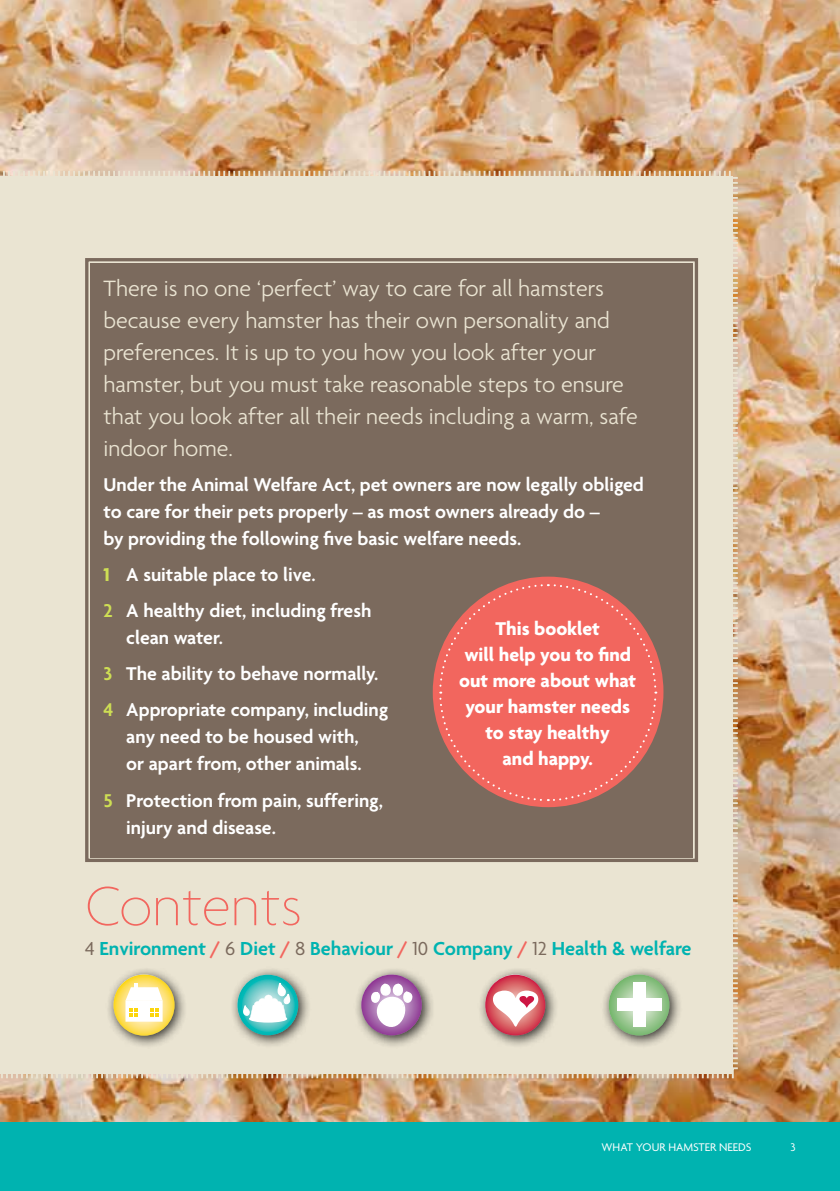
<style>
.page{position:relative;width:840px;height:1191px;background:#fff}
.page>*{position:absolute;margin:0;border:0;box-sizing:border-box;transform-origin:0 0}
.t1{font:100 60px "Agenda";color:#f2665e}
.t2{font:59.2px "Monotype Sorts";color:#fff}
.t3{font:300 24px/32px "Agenda";color:#eae4d2}
.t4{font:600 20.4px "Agenda";color:#00b3b0}
.t5{font:600 20px/27px "Agenda";color:#fff}
.t6{font:700 20px/26px "Agenda";color:#fff;text-align:center}
.t7{font:12px "Agenda";color:#fff}
.s1{font-weight:700;color:#cede54}
.s2{color:#cede54}
.s3{font-weight:400;color:#7b6a5d}
.s4{color:#f2665e}
</style>
<div class="page">
<img style="left:0;top:0;width:839px;height:1123px">
<div style="left:0;top:169px;width:739px;height:911px;background:#eae4d2"></div>
<div style="left:83px;top:256px;width:616px;height:607px;background:#7b6a5d"></div>
<div style="left:92px;top:265px;width:599px;height:590px;border:3px solid #7b6a5d"></div>
<div style="left:432px;top:576px;width:231px;height:231px;background:#f2665e;border-radius:50%"></div>
<svg style="left:438px;top:583px;width:219px;height:219px"></svg>
<div style="left:105px;top:966px;width:83px;height:83px;background:#000;opacity:.8"></div>
<svg style="left:113px;top:974px;width:61px;height:61px"></svg>
<div style="left:229px;top:966px;width:83px;height:82px;background:#000;opacity:.8"></div>
<svg style="left:237px;top:974px;width:61px;height:61px"></svg>
<div style="left:353px;top:966px;width:82px;height:83px;background:#000;opacity:.8"></div>
<svg style="left:361px;top:974px;width:60px;height:61px"></svg>
<div style="left:477px;top:967px;width:82px;height:82px;background:#000;opacity:.8"></div>
<svg style="left:485px;top:974px;width:60px;height:61px;background:#d3787c"></svg>
<div style="left:600px;top:966px;width:83px;height:83px;background:#000;opacity:.8"></div>
<svg style="left:608px;top:974px;width:61px;height:61px;background:#97c58f"></svg>
<div style="left:633px;top:982px;width:12px;height:44px;background:#fff"></div>
<div style="left:617px;top:998px;width:44px;height:12px;background:#fff"></div>
<div style="left:0;top:1123px;width:839px;height:68px;background:#00b3b0"></div>
<p class="t3" style="left:103px;top:272px;width:535px">There is no one ‘perfect’ way to care for all hamsters because every hamster has their own personality and preferences. It is up to you how you look after your hamster, but you must take reasonable steps to ensure that you look after all their needs including a warm, safe indoor home.</p>
<p class="t5" style="left:103px;top:471px;width:541px">Under the Animal Welfare Act, pet owners are now legally obliged to care for their pets properly – as most owners already do –<br>by providing the following five basic welfare needs.</p>
<p class="t5" style="left:103px;top:556px;width:269px;line-height:36px"><span class="s1">1</span> A suitable place to live.<br><span class="s2">2</span> A healthy diet, including fresh</p>
<p class="t5" style="left:103px;top:619px;width:286px;line-height:36px;text-indent:23px">clean water.<br><span class="s2">3</span> The ability to behave normally.<br><span class="s2">4</span> Appropriate company, including</p>
<p class="t5" style="left:126px;top:723px;width:237px">any need to be housed with, or apart from, other animals.</p>
<p class="t5" style="left:126px;top:786px;width:258px;text-indent:-23px"><span class="s2">5</span> Protection from pain, suffering, injury and disease.</p>
<p class="t6" style="left:459px;top:615px;width:178px">This booklet<br>will help you to find out more about what your hamster needs to stay healthy<br>and happy.</p>
<h1 class="t1" style="left:85px;top:872px;width:218px">Contents</h1>
<p class="t4" style="left:85px;top:936px;width:607px"><span class="s3">4</span> Environment <span class="s4">/</span> <span class="s3">6</span> Diet <span class="s4">/</span> <span class="s3">8</span> Behaviour <span class="s4">/</span> <span class="s3">10</span> Company <span class="s4">/</span> <span class="s3">12</span> Health &amp; welfare</p>
<h2 class="t2" style="left:540px;top:988px;width:41px;rotate:90deg">❥</h2>
<p class="t7" style="left:601px;top:1140px;width:151px">WHAT YOUR HAMSTER NEEDS</p>
<p class="t7" style="left:790px;top:1140px;width:7px">3</p>
</div>
